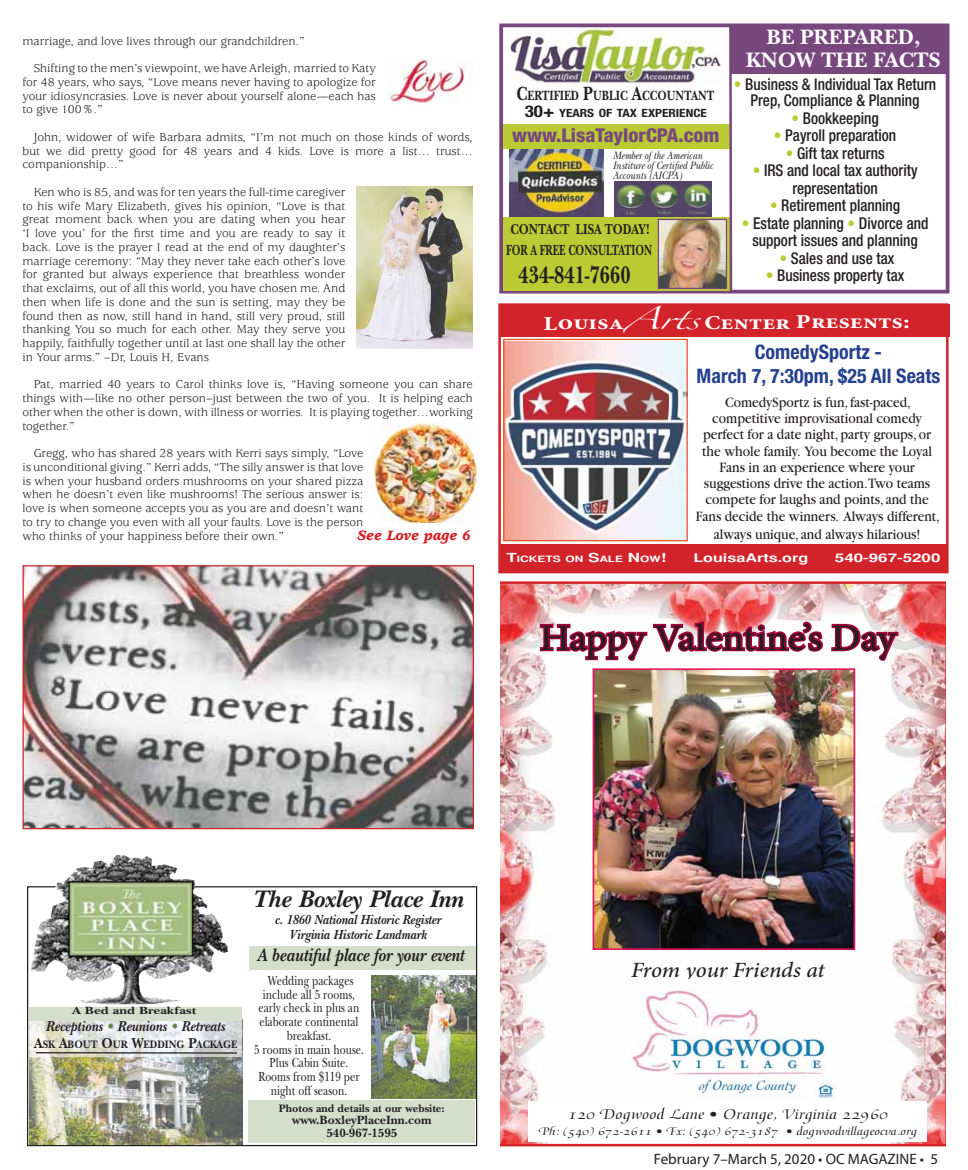
<style>
.page{position:relative;width:968px;height:1170px;background:#fff}
.page>*{position:absolute;margin:0;border:0;box-sizing:border-box;transform-origin:0 0}
.t1{font:37.25px "Minion Pro";letter-spacing:-.005em;color:#231f20;scale:1.07 1}
.t2{font:italic 700 25px "New Baskerville";color:#231f20}
.t3{font:700 25px "New Baskerville";color:#231f20;scale:.79 1}
.t4{font:700 21.88px/23.8px "New Baskerville";color:#fff;text-align:center}
.t5{font:italic 500 21.75px "Minion Pro";letter-spacing:-.01em;color:#231f20;scale:1.07 1}
.t6{font:700 condensed 20px/24px "Helvetica Neue";color:#25408e;text-align:center}
.t7{font:700 condensed 20px "Minion Pro";color:#fff;scale:1.36 1}
.t8{font:800 condensed 19.12px "Helvetica Neue";color:#78477e;scale:1.06 1}
.t9{font:italic 700 18.75px "New Baskerville";color:#231f20;scale:.88 1}
.t10{font:500 condensed 16.25px/17.5px "Helvetica Neue";color:#231f20;text-align:center;scale:.94 1}
.t11{font:15.38px "Medici Script OV CLPBBA";color:#231f20;scale:1.2 1}
.t12{font:700 15.25px "New Baskerville";color:#231f20;scale:.68 1}
.t13{font:15px/16.2px "Garamond";color:#231f20;text-align:center;scale:.9 1}
.t14{font:15px "Myriad Pro";color:#231f20}
.t15{font:italic 700 15px "New Baskerville";color:#231f20;scale:.9 1}
.t16{font:700 15px "New Baskerville";color:#231f20;scale:.79 1}
.t17{font:italic 900 15px "Usherwood";color:#d2232a}
.t18{font:700 14px "New Baskerville";color:#231f20;scale:.79 1}
.t19{font:13.75px/13.8px "New Baskerville";color:#231f20;text-align:center;scale:.77 1}
.t20{font:italic 700 13.75px/15px "New Baskerville";color:#231f20;text-align:center;scale:.88 1}
.t21{font:12.5px/13.8px "Usherwood";color:#231f20;text-align:justify}
.t22{font:700 12.5px/12.5px "New Baskerville";color:#231f20;text-align:center}
.t23{font:12px "Medici Script OV CLPBBA";color:#231f20;scale:1.2 1}
.t24{font:11.88px "Helvetica CY Bold";color:#fff;scale:1.66 1}
.t25{font:11.88px "Helvetica CY Bold";color:#fff;scale:1.74 1}
.t26{font:700 condensed 11.38px "Helvetica Neue";color:#231f20;scale:1.17 1}
.t27{font:italic 11.25px/10px "New Baskerville";color:#231f20;scale:.85 1}
.t28{font:700 11.25px "New Baskerville";color:#231f20}
.t29{font:700 11.25px "New Baskerville";color:#231f20;scale:.9 1}
.t30{font:700 11px "New Baskerville";color:#231f20;scale:1.25 1}
.t31{font:8.75px "Helvetica CY Bold";color:#fff;scale:1.66 1}
.s1{color:#bacb33}
.s2{font-size:20px}
.s3{font-size:16.25px}
.s4{font-family:"Zapfino";font-weight:400;font-stretch:normal}
.s5{font-size:12.5px}
.s6{color:#5e8741}
.s7{font-size:15px}
</style>
<div class="page">
<div style="left:498px;top:303px;width:450px;height:270px;border:2px solid #d2232a"></div>
<div style="left:499px;top:305px;width:450px;height:32px;background:#d2232a"></div>
<div style="left:499px;top:545px;width:447px;height:26px;background:#d2232a"></div>
<img style="left:505px;top:342px;width:180px;height:197px">
<div style="left:503px;top:339px;width:184px;height:202px;border:1px solid #f04e23"></div>
<div style="left:27px;top:886px;width:450px;height:260px;border:1px solid #231f20"></div>
<img style="left:31px;top:855px;width:197px;height:149px">
<img style="left:29px;top:1019px;width:213px;height:125px">
<img style="left:30px;top:1021px;width:211px;height:35px">
<div style="left:249px;top:946px;width:227px;height:24px;background:#d5ddcb"></div>
<div style="left:248px;top:1101px;width:227px;height:42px;background:#d5ddcb"></div>
<img style="left:371px;top:975px;width:104px;height:123px">
<hr style="left:36px;top:1052px;width:201px;height:2px;background:#231f20">
<div style="left:29px;top:1007px;width:212px;height:13px;background:#d5ddcb"></div>
<img style="left:356px;top:186px;width:116px;height:163px">
<img style="left:388px;top:58px;width:84px;height:46px">
<img style="left:374px;top:424px;width:105px;height:98px">
<div style="left:499px;top:24px;width:450px;height:270px;border:4px solid #78477e"></div>
<img style="left:511px;top:29px;width:210px;height:55px">
<div style="left:730px;top:24px;width:216px;height:49px;background:#78477e"></div>
<div style="left:504px;top:217px;width:225px;height:73px;background:#bacb33"></div>
<img style="left:659px;top:221px;width:66px;height:66px">
<div style="left:657px;top:219px;width:70px;height:70px;border:1px solid #78477e"></div>
<div style="left:503px;top:124px;width:226px;height:25px;background:#bacb33"></div>
<img style="left:509px;top:150px;width:94px;height:67px">
<img style="left:614px;top:181px;width:97px;height:36px">
<svg style="left:728px;top:23px;width:5px;height:271px"></svg>
<img style="left:500px;top:581px;width:445px;height:565px">
<img style="left:24px;top:567px;width:448px;height:260px">
<div style="left:22px;top:565px;width:452px;height:264px;border:1px solid #d2232a"></div>
<p class="t4" style="left:745px;top:27px;width:196px">BE PREPARED,<br>KNOW THE FACTS</p>
<p class="t21" style="left:22px;top:35px;width:283px">marriage, and love lives through our grandchildren.”</p>
<p class="t21" style="left:22px;top:63px;width:355px;text-indent:11px">Shifting to the men’s viewpoint, we have Arleigh, married to Katy for 48 years, who says, “Love means never having to apologize for your idiosyncrasies. Love is never about yourself alone—each has to give 100%.”</p>
<p class="t21" style="left:22px;top:131px;width:452px;text-indent:11px">John, widower of wife Barbara admits, “I’m not much on those kinds of words, but we did pretty good for 48 years and 4 kids. Love is more a list… trust… companionship…”</p>
<p class="t21" style="left:22px;top:186px;width:324px;text-indent:11px">Ken who is 85, and was for ten years the full-time caregiver to his wife Mary Elizabeth, gives his opinion, “Love is that great moment back when you are dating when you hear ‘I love you’ for the first time and you are ready to say it back. Love is the prayer I read at the end of my daughter’s marriage ceremony: “May they never take each other’s love for granted but always experience that breathless wonder that exclaims, out of all this world, you have chosen me. And then when life is done and the sun is setting, may they be found then as now, still hand in hand, still very proud, still thanking You so much for each other. May they serve you happily, faithfully together until at last one shall lay the other in Your arms.” –Dr, Louis H, Evans</p>
<p class="t21" style="left:22px;top:379px;width:452px;text-indent:11px">Pat, married 40 years to Carol thinks love is, “Having someone you can share things with—like no other person–just between the two of you. It is helping each other when the other is down, with illness or worries. It is playing together…working together.”</p>
<p class="t21" style="left:22px;top:448px;width:342px;text-indent:11px">Gregg, who has shared 28 years with Kerri says simply, “Love is unconditional giving.” Kerri adds, “The silly answer is that love is when your husband orders mushrooms on your shared pizza when he doesn’t even like mushrooms! The serious answer is: love is when someone accepts you as you are and doesn’t want to try to change you even with all your faults. Love is the person who thinks of your happiness before their own.”</p>
<p class="t10" style="left:734px;top:77px;width:217px;line-height:16.2px"><span class="s1">•</span> Business &amp; Individual Tax Return<br>Prep, Compliance &amp; Planning</p>
<p class="t10" style="left:791px;top:110px;width:94px"><span class="s1">•</span> Bookkeeping</p>
<p class="t10" style="left:774px;top:128px;width:132px"><span class="s1">•</span> Payroll preparation</p>
<p class="t10" style="left:785px;top:145px;width:107px"><span class="s1">•</span> Gift tax returns</p>
<p class="t10" style="left:752px;top:163px;width:177px"><span class="s1">•</span> IRS and local tax authority representation</p>
<p class="t10" style="left:770px;top:198px;width:140px"><span class="s1">•</span> Retirement planning</p>
<p class="t10" style="left:741px;top:215px;width:200px"><span class="s1">•</span> Estate planning <span class="s1">•</span> Divorce and support issues and planning</p>
<p class="t10" style="left:779px;top:250px;width:124px"><span class="s1">•</span> Sales and use tax</p>
<p class="t10" style="left:765px;top:268px;width:149px"><span class="s1">•</span> Business property tax</p>
<p class="t18" style="left:516px;top:90px;width:252px"><span class="s2">C</span>ERTIFIED <span class="s2">P</span>UBLIC <span class="s2">A</span>CCOUNTANT</p>
<p class="t26" style="left:525px;top:106px;width:157px"><span class="s3">30+</span> YEARS OF TAX EXPERIENCE</p>
<p class="t8" style="left:512px;top:128px;width:197px">www.LisaTaylorCPA.com</p>
<p class="t27" style="left:612px;top:152px;width:119px">Member of the American<br>Institure of Certified Public<br>Accounts (AICPA)</p>
<p class="t16" style="left:510px;top:224px;width:178px">CONTACT LISA TODAY!</p>
<p class="t12" style="left:506px;top:244px;width:216px">FOR A FREE CONSULTATION</p>
<p class="t3" style="left:518px;top:267px;width:144px">434-841-7660</p>
<p class="t7" style="left:543px;top:310px;width:271px">Louisa<span class="s4">Arts</span> Center Presents:</p>
<p class="t6" style="left:696px;top:340px;width:245px">ComedySportz -<br>March 7, 7:30pm, $25 All Seats</p>
<p class="t13" style="left:696px;top:395px;width:272px">ComedySportz is fun, fast-paced, competitive improvisational comedy perfect for a date night, party groups, or the whole family. You become the Loyal Fans in an experience where your suggestions drive the action.Two teams compete for laughs and points, and the Fans decide the winners. Always different,</p>
<p class="t17" style="left:357px;top:529px;width:114px">See Love page 6</p>
<p class="t13" style="left:713px;top:527px;width:231px">always unique, and always hilarious!</p>
<p class="t31" style="left:506px;top:554px;width:98px"><span class="s5">T</span>ICKETS ON <span class="s5">S</span>ALE <span class="s5">N</span>OW<span class="s5">!</span></p>
<p class="t24" style="left:693px;top:551px;width:71px">LouisaArts.org</p>
<p class="t25" style="left:834px;top:551px;width:62px">540-967-5200</p>
<p class="t1" style="left:540px;top:623px;width:334px">Happy Valentine’s Day</p>
<p class="t30" style="left:72px;top:1007px;width:101px">A Bed and Breakfast</p>
<p class="t15" style="left:46px;top:1021px;width:201px">Receptions <span class="s6">•</span> Reunions <span class="s6">•</span> Retreats</p>
<p class="t29" style="left:34px;top:1040px;width:227px"><span class="s7">A</span>SK <span class="s7">A</span>BOUT <span class="s7">O</span>UR <span class="s7">W</span>EDDING <span class="s7">P</span>ACKAGE</p>
<p class="t2" style="left:252px;top:891px;width:212px">The Boxley Place Inn</p>
<p class="t20" style="left:275px;top:913px;width:190px">c. 1860 National Historic Register<br>Virginia Historic Landmark</p>
<p class="t19" style="left:254px;top:975px;width:144px">Wedding packages include all 5 rooms, early check in plus an elaborate continental breakfast.<br>5 rooms in main house.<br>Plus Cabin Suite.<br>Rooms from $119 per night off season.</p>
<p class="t9" style="left:257px;top:949px;width:237px">A beautiful place for your event</p>
<p class="t28" style="left:279px;top:1104px;width:167px">Photos and details at our website:</p>
<p class="t22" style="left:292px;top:1115px;width:141px">www.BoxleyPlaceInn.com<br>540-967-1595</p>
<p class="t5" style="left:631px;top:957px;width:182px">From your Friends at</p>
<p class="t11" style="left:567px;top:1107px;width:269px">120 Dogwood Lane • Orange, Virginia 22960</p>
<p class="t23" style="left:539px;top:1126px;width:317px">Ph: (540) 672-2611 • Fx: (540) 672-3187 • dogwoodvillageocva.org</p>
<p class="t14" style="left:654px;top:1154px;width:286px">February 7–March 5, 2020 • OC MAGAZINE • 5</p>
</div>
